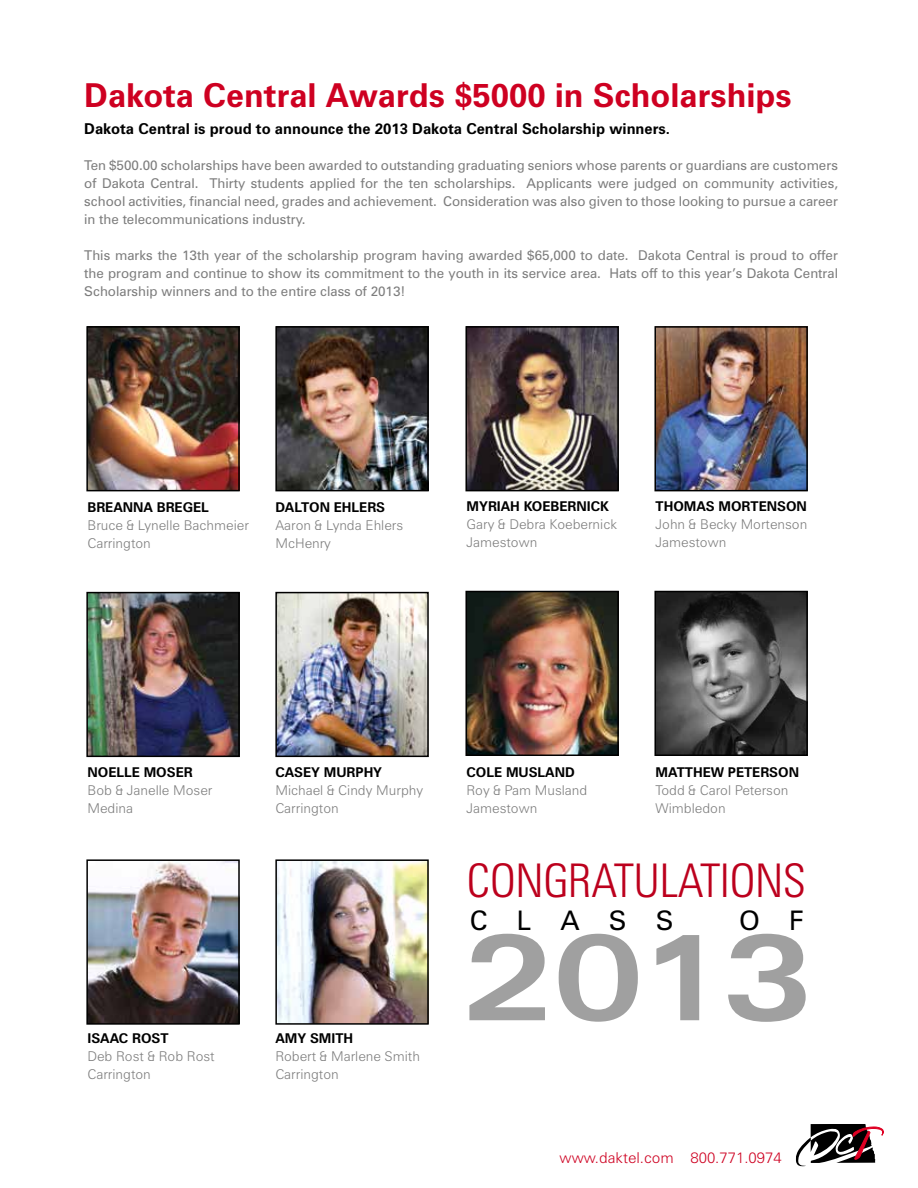
<style>
.page{position:relative;width:918px;height:1188px;background:#fff}
.page>*{position:absolute;margin:0;border:0;box-sizing:border-box;transform-origin:0 0}
.t1{font:300 condensed 46.5px "Zurich BT";color:#bc001d}
.t2{font:700 33px "Zurich BT";color:#ce0021}
.t3{font:27px "Zurich BT";color:#000}
.t4{font:700 15px "Zurich BT";color:#000}
.t5{font:300 15px "Zurich BT";color:#ce0021}
.t6{font:13.5px/18px "Zurich BT";color:#7d7d7d;text-align:justify}
.t7{font:300 13.5px/18px "Zurich BT";color:#7d7d7d}
.t8{font:700 13.5px "Zurich BT";color:#000}
</style>
<div class="page">
<svg style="left:796px;top:1124px;width:88px;height:42px"></svg>
<img style="left:89px;top:329px;width:148px;height:159px">
<div style="left:86px;top:326px;width:154px;height:165px;border:2px solid #000"></div>
<img style="left:89px;top:595px;width:148px;height:159px">
<div style="left:86px;top:592px;width:154px;height:165px;border:2px solid #000"></div>
<img style="left:89px;top:862px;width:148px;height:160px">
<div style="left:86px;top:859px;width:154px;height:166px;border:2px solid #000"></div>
<img style="left:278px;top:329px;width:148px;height:159px">
<div style="left:275px;top:326px;width:154px;height:165px;border:2px solid #000"></div>
<img style="left:278px;top:595px;width:148px;height:159px">
<div style="left:275px;top:592px;width:154px;height:165px;border:2px solid #000"></div>
<img style="left:278px;top:862px;width:148px;height:160px">
<div style="left:275px;top:859px;width:154px;height:166px;border:2px solid #000"></div>
<img style="left:468px;top:329px;width:148px;height:159px">
<div style="left:465px;top:326px;width:154px;height:165px;border:2px solid #000"></div>
<img style="left:468px;top:594px;width:148px;height:159px">
<div style="left:465px;top:591px;width:154px;height:165px;border:2px solid #000"></div>
<img style="left:657px;top:329px;width:148px;height:159px">
<div style="left:654px;top:326px;width:154px;height:165px;border:2px solid #000"></div>
<img style="left:657px;top:594px;width:148px;height:159px">
<div style="left:654px;top:591px;width:154px;height:165px;border:2px solid #000"></div>
<svg style="left:469px;top:934px;width:337px;height:88px"></svg>
<h2 class="t2" style="left:84px;top:76px;width:709px">DAKOTA CENTRAL AWARDS $5000 IN SCHOLARSHIPS</h2>
<p class="t4" style="left:84px;top:120px;width:587px">DAKOTA CENTRAL IS PROUD TO ANNOUNCE THE 2013 DAKOTA CENTRAL SCHOLARSHIP WINNERS.</p>
<p class="t6" style="left:84px;top:157px;width:755px">Ten $500.00 scholarships have been awarded to outstanding graduating seniors whose parents or guardians are customers of Dakota Central. Thirty students applied for the ten scholarships. Applicants were judged on community activities, school activities, financial need, grades and achievement. Consideration was also given to those looking to pursue a career in the telecommunications industry.</p>
<p class="t6" style="left:84px;top:247px;width:755px">This marks the 13th year of the scholarship program having awarded $65,000 to date. Dakota Central is proud to offer the program and continue to show its commitment to the youth in its service area. Hats off to this year’s Dakota Central Scholarship winners and to the entire class of 2013!</p>
<p class="t8" style="left:87px;top:499px;width:20px">BREANNA</p>
<p class="t8" style="left:157px;top:499px;width:19px">BREGEL</p>
<p class="t7" style="left:87px;top:516px;width:163px">Bruce &amp; Lynelle Bachmeier<br>Carrington</p>
<p class="t8" style="left:275px;top:498px;width:20px">DALTON</p>
<p class="t8" style="left:334px;top:498px;width:18px">EHLERS</p>
<p class="t7" style="left:275px;top:516px;width:129px">Aaron &amp; Lynda Ehlers<br>McHenry</p>
<p class="t8" style="left:467px;top:498px;width:22px">MYRIAH</p>
<p class="t8" style="left:524px;top:498px;width:18px">KOEBERNICK</p>
<p class="t7" style="left:467px;top:516px;width:152px">Gary &amp; Debra Koebernick<br>Jamestown</p>
<p class="t8" style="left:656px;top:498px;width:20px">THOMAS</p>
<p class="t8" style="left:719px;top:498px;width:23px">MORTENSON</p>
<p class="t7" style="left:656px;top:516px;width:153px">John &amp; Becky Mortenson<br>Jamestown</p>
<p class="t8" style="left:87px;top:764px;width:20px">NOELLE</p>
<p class="t8" style="left:144px;top:764px;width:23px">MOSER</p>
<p class="t7" style="left:87px;top:781px;width:126px">Bob &amp; Janelle Moser<br>Medina</p>
<p class="t8" style="left:87px;top:1030px;width:14px">ISAAC</p>
<p class="t8" style="left:132px;top:1030px;width:19px">ROST</p>
<p class="t7" style="left:87px;top:1047px;width:129px">Deb Rost &amp; Rob Rost<br>Carrington</p>
<p class="t8" style="left:275px;top:764px;width:20px">CASEY</p>
<p class="t8" style="left:324px;top:764px;width:33px">MURPHY</p>
<p class="t7" style="left:275px;top:781px;width:149px">Michael &amp; Cindy Murphy<br>Carrington</p>
<p class="t8" style="left:275px;top:1030px;width:53px">AMY SMITH</p>
<p class="t7" style="left:275px;top:1047px;width:146px">Robert &amp; Marlene Smith<br>Carrington</p>
<p class="t8" style="left:467px;top:764px;width:19px">COLE</p>
<p class="t8" style="left:506px;top:764px;width:33px">MUSLAND</p>
<p class="t7" style="left:467px;top:781px;width:122px">Roy &amp; Pam Musland<br>Jamestown</p>
<p class="t8" style="left:656px;top:764px;width:23px">MATTHEW</p>
<p class="t8" style="left:728px;top:764px;width:18px">PETERSON</p>
<p class="t7" style="left:656px;top:781px;width:134px">Todd &amp; Carol Peterson<br>Wimbledon</p>
<h1 class="t1" style="left:467px;top:852px;width:341px">CONGRATULATIONS</h1>
<h3 class="t3" style="left:470px;top:904px;width:31px">CL</h3>
<h3 class="t3" style="left:560px;top:904px;width:81px">A SS</h3>
<h3 class="t3" style="left:739px;top:904px;width:66px">O F</h3>
<p class="t5" style="left:560px;top:1149px;width:224px">www.daktel.com 800.771.0974</p>
</div>
